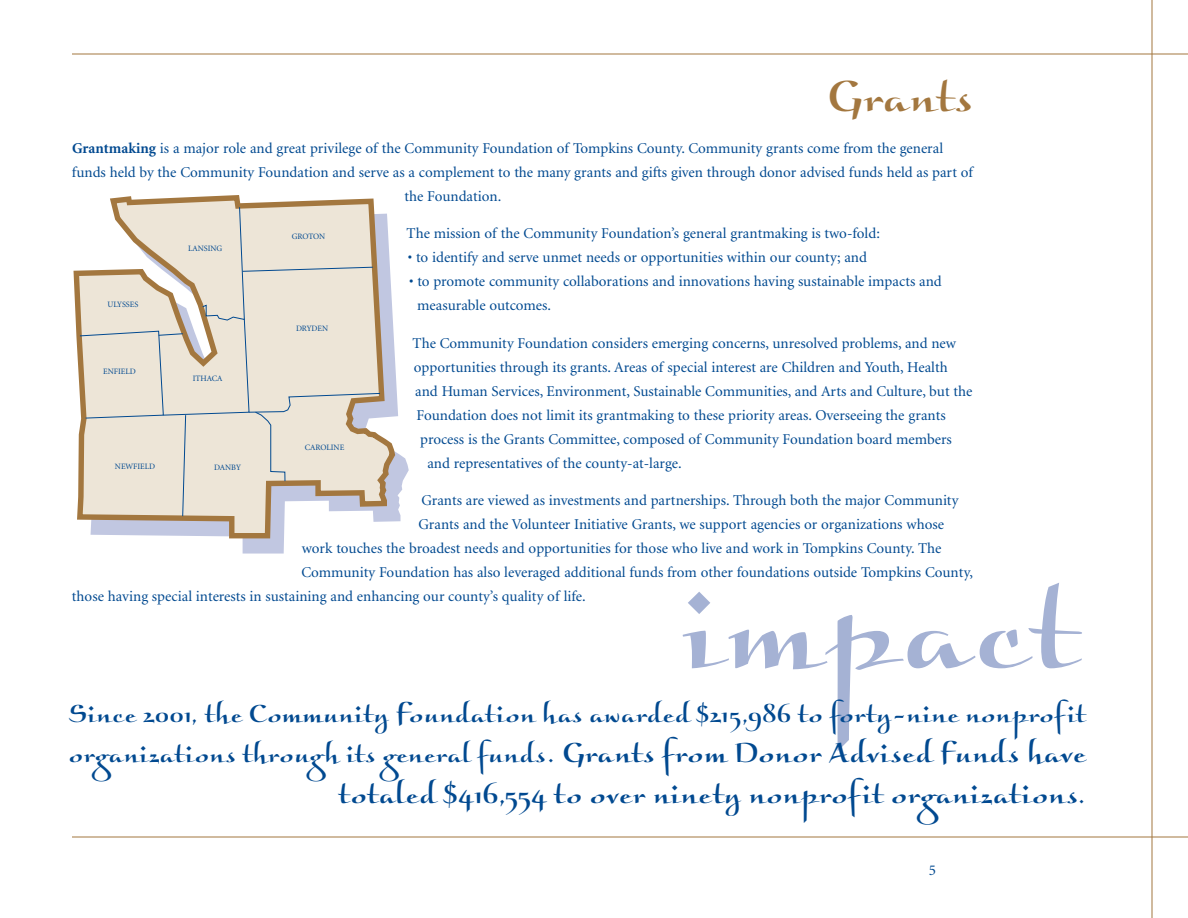
<style>
.page{position:relative;width:1188px;height:918px;background:#fff}
.page>*{position:absolute;margin:0;border:0;box-sizing:border-box;transform-origin:0 0}
.t1{font:120px "Braganza ITC";color:#a5b2d4}
.t2{font:45px "Braganza ITC";color:#a3773f}
.t3{font:28.5px "Braganza ITC";color:#014990}
.t4{font:25.5px/40.5px "Braganza ITC";color:#014990}
.t5{font:15px/24px "Minion";color:#014990}
.t6{font:8.25px "Minion";color:#014990}
.s1{font-weight:700}
.s2{font-size:28.5px}
</style>
<div class="page">
<hr style="left:72px;top:837px;width:1116px;height:1px;background:#a3773f">
<hr style="left:72px;top:54px;width:1116px;height:1px;background:#a3773f">
<hr style="left:1152px;top:0;width:1px;height:918px;background:#a3773f">
<svg style="left:229px;top:362px;width:180px;height:192px"></svg>
<svg style="left:74px;top:195px;width:321px;height:343px"></svg>
<svg style="left:79px;top:206px;width:302px;height:311px;background:#e5dccf"></svg>
<h2 class="t2" style="left:827px;top:69px;width:148px">Grants</h2>
<p class="t5" style="left:72px;top:137px;width:873px"><span class="s1">Grantmaking</span> is a major role and great privilege of the Community Foundation of Tompkins County. Community grants come from the general</p>
<p class="t5" style="left:72px;top:161px;width:902px">funds held by the Community Foundation and serve as a complement to the many grants and gifts given through donor advised funds held as part of</p>
<p class="t5" style="left:405px;top:185px;width:98px">the Foundation.</p>
<p class="t5" style="left:407px;top:223px;width:475px">The mission of the Community Foundation’s general grantmaking is two-fold:</p>
<p class="t5" style="left:408px;top:247px;width:461px">• to identify and serve unmet needs or opportunities within our county; and</p>
<p class="t5" style="left:417px;top:271px;width:526px;text-indent:-8px">• to promote community collaborations and innovations having sustainable impacts and measurable outcomes.</p>
<p class="t5" style="left:413px;top:332px;width:545px">The Community Foundation considers emerging concerns, unresolved problems, and new</p>
<p class="t5" style="left:414px;top:356px;width:535px">opportunities through its grants. Areas of special interest are Children and Youth, Health</p>
<p class="t5" style="left:415px;top:380px;width:559px">and Human Services, Environment, Sustainable Communities, and Arts and Culture, but the</p>
<p class="t5" style="left:417px;top:404px;width:531px">Foundation does not limit its grantmaking to these priority areas. Overseeing the grants</p>
<p class="t5" style="left:420px;top:428px;width:533px">process is the Grants Committee, composed of Community Foundation board members</p>
<p class="t5" style="left:427px;top:452px;width:256px">and representatives of the county-at-large.</p>
<p class="t5" style="left:421px;top:490px;width:539px">Grants are viewed as investments and partnerships. Through both the major Community</p>
<p class="t5" style="left:419px;top:514px;width:527px">Grants and the Volunteer Initiative Grants, we support agencies or organizations whose</p>
<p class="t5" style="left:302px;top:538px;width:641px">work touches the broadest needs and opportunities for those who live and work in Tompkins County. The</p>
<p class="t5" style="left:301px;top:562px;width:673px">Community Foundation has also leveraged additional funds from other foundations outside Tompkins County,</p>
<p class="t5" style="left:72px;top:586px;width:515px">those having special interests in sustaining and enhancing our county’s quality of life.</p>
<h1 class="t1" style="left:680px;top:555px;width:402px">impact</h1>
<p class="t6" style="left:292px;top:233px;width:35px">GROTON</p>
<p class="t6" style="left:188px;top:245px;width:36px">LANSING</p>
<p class="t6" style="left:108px;top:301px;width:32px">ULYSSES</p>
<p class="t6" style="left:296px;top:325px;width:34px">DRYDEN</p>
<p class="t6" style="left:103px;top:368px;width:34px">ENFIELD</p>
<p class="t6" style="left:193px;top:375px;width:31px">ITHACA</p>
<p class="t6" style="left:305px;top:445px;width:41px">CAROLINE</p>
<p class="t6" style="left:115px;top:463px;width:42px">NEWFIELD</p>
<p class="t6" style="left:214px;top:464px;width:28px">DANBY</p>
<h3 class="t4" style="left:68px;top:693px;width:1020px">Since 2001, the Community Foundation has awarded $215,986 to forty-nine nonprofit organizations through its general funds<span class="s2">. Grants from Donor Advised</span> F<span class="s2">unds have</span></h3>
<h3 class="t3" style="left:339px;top:776px;width:749px">totaled $416,554 to over ninety nonprofit organizations.</h3>
<p class="t5" style="left:929px;top:859px;width:9px">5</p>
</div>
